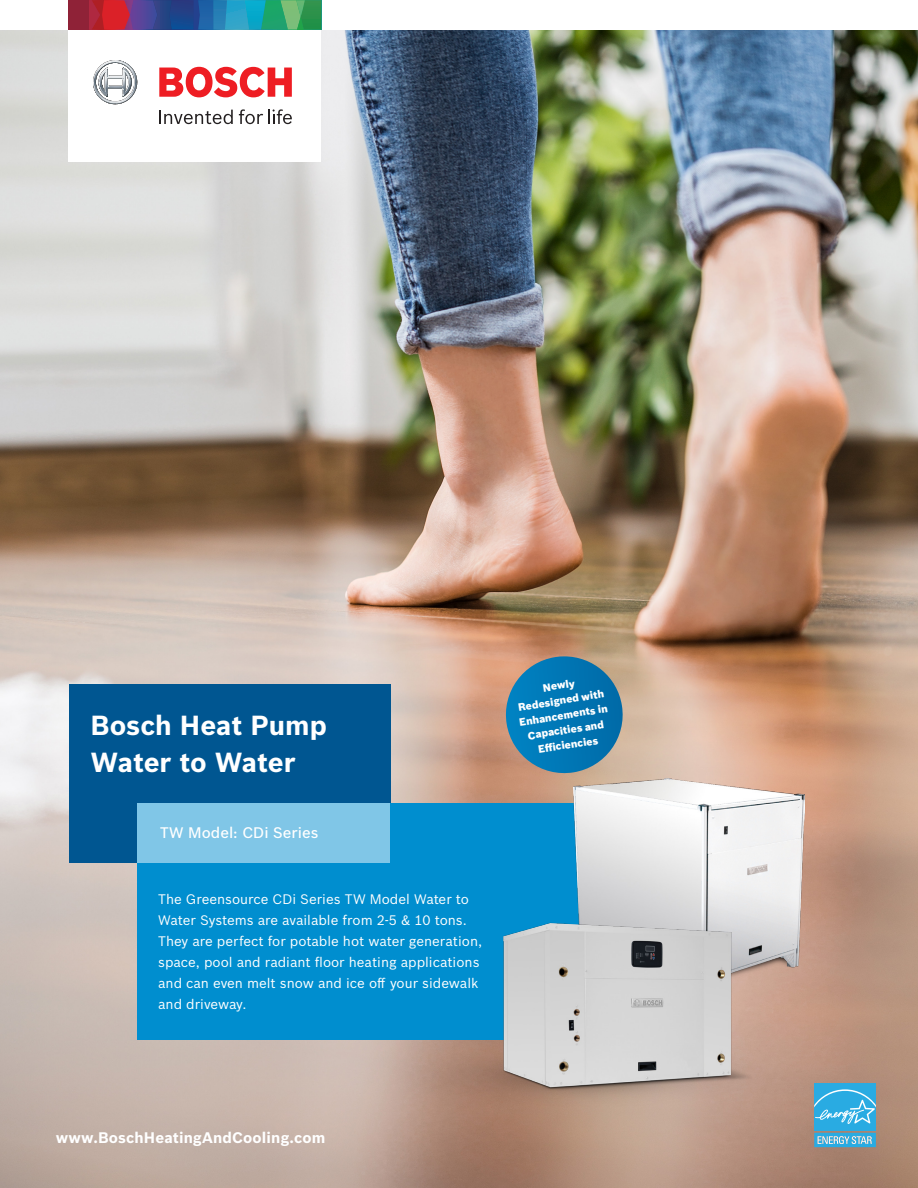
<style>
.page{position:relative;width:918px;height:1188px;background:#fff}
.page>*{position:absolute;margin:0;border:0;box-sizing:border-box;transform-origin:0 0}
.t1{font:700 27px/37.2px "Bosch Sans";color:#fff}
.t2{font:700 15px "Bosch Sans";letter-spacing:.01em;color:#fff}
.t3{font:500 15px "Bosch Sans";color:#fff}
.t4{font:13.5px/21px "Bosch Sans";color:#fff}
.t5{font:900 10.5px/15px "Bosch Sans";color:#fff;text-align:center}
</style>
<div class="page">
<img style="left:0;top:30px;width:918px;height:1158px">
<div style="left:69px;top:684px;width:321px;height:178px;background:#005691"></div>
<div style="left:138px;top:803px;width:471px;height:237px;background:#008ecf"></div>
<div style="left:138px;top:803px;width:252px;height:59px;background:#80c6e7"></div>
<img style="left:574px;top:779px;width:231px;height:220px">
<img style="left:389px;top:1035px;width:399px;height:77px">
<img style="left:480px;top:893px;width:284px;height:224px">
<div style="left:814px;top:1083px;width:62px;height:48px;background:#29abe2"></div>
<svg style="left:814px;top:1089px;width:62px;height:35px"></svg>
<svg style="left:814px;top:1133px;width:62px;height:14px"></svg>
<svg style="left:502px;top:656px;width:125px;height:121px;background:#3c83a7"></svg>
<div style="left:69px;top:0;width:252px;height:162px;background:#fff"></div>
<svg style="left:69px;top:0;width:252px;height:29px;background:#4f657a"></svg>
<svg style="left:93px;top:60px;width:44px;height:44px"></svg>
<svg style="left:159px;top:110px;width:74px;height:14px"></svg>
<svg style="left:239px;top:109px;width:53px;height:15px"></svg>
<svg style="left:159px;top:67px;width:133px;height:30px"></svg>
<p class="t1" style="left:91px;top:705px;width:238px">Bosch Heat Pump<br>Water to Water</p>
<p class="t3" style="left:160px;top:821px;width:160px">TW Model: CDi Series</p>
<p class="t4" style="left:158px;top:888px;width:326px">The Greensource CDi Series TW Model Water to Water Systems are available from 2-5 &amp; 10 tons.<br>They are perfect for potable hot water generation, space, pool and radiant floor heating applications and can even melt snow and ice off your sidewalk and driveway.</p>
<p class="t5" style="left:542px;top:680px;width:34px;rotate:-9deg">Newly</p>
<p class="t5" style="left:516px;top:699px;width:91px;rotate:-9deg">Redesigned with<br>Enhancements in<br>Capacities and<br>Effi ciencies</p>
<p class="t2" style="left:56px;top:1127px;width:271px">www.BoschHeatingAndCooling.com</p>
</div>
